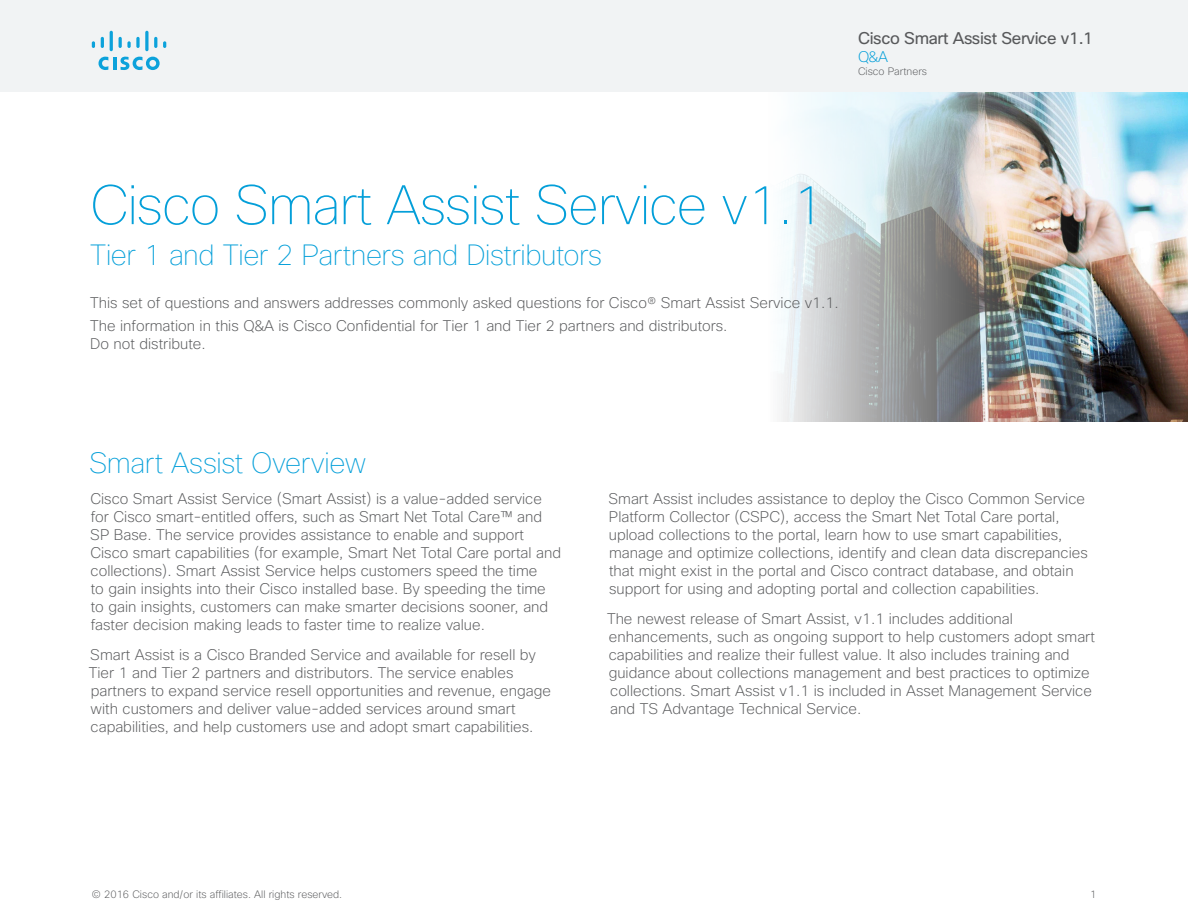
<style>
.page{position:relative;width:1188px;height:918px;background:#fff}
.page>*{position:absolute;margin:0;border:0;box-sizing:border-box;transform-origin:0 0}
.Title_Headline{font:100 54px "Cisco Sans";letter-spacing:-.02em;color:#049fd9}
.Subhead1{font:100 28.5px "Cisco Sans";letter-spacing:-.015em;color:#049fd9}
.t1{font:16.5px "Cisco Sans";letter-spacing:-.02em;color:#58595b}
.Body{font:200 15px/18px "Cisco Sans";color:#58595b}
.t2{font:200 15px "Cisco Sans";color:#049fd9}
.Confidentiality{font:200 10.5px "Cisco Sans";color:#58595b}
</style>
<div class="page">
<div style="left:0;top:0;width:1188px;height:92px;background:#f1f3f4"></div>
<svg style="left:99px;top:57px;width:61px;height:13px"></svg>
<svg style="left:92px;top:41px;width:3px;height:7px"></svg>
<svg style="left:101px;top:37px;width:3px;height:11px"></svg>
<hr style="left:110px;top:31px;width:3px;height:20px;background:#0ca2db;border-radius:2px">
<svg style="left:119px;top:37px;width:12px;height:11px"></svg>
<svg style="left:136px;top:37px;width:4px;height:11px"></svg>
<svg style="left:145px;top:31px;width:4px;height:20px"></svg>
<svg style="left:154px;top:37px;width:3px;height:11px"></svg>
<svg style="left:163px;top:41px;width:3px;height:7px"></svg>
<img style="left:781px;top:92px;width:407px;height:330px">
<p class="t1" style="left:858px;top:27px;width:237px">Cisco Smart Assist Service v1.1</p>
<p class="t2" style="left:858px;top:47px;width:32px">Q&amp;A</p>
<p class="Confidentiality" style="left:858px;top:65px;width:71px">Cisco Partners</p>
<p class="Title_Headline" style="left:90px;top:171px;width:736px">Cisco Smart Assist Service v1.1</p>
<p class="Subhead1" style="left:90px;top:237px;width:514px">Tier 1 and Tier 2 Partners and Distributors</p>
<p class="Body" style="left:90px;top:294px;width:750px">This set of questions and answers addresses commonly asked questions for Cisco® Smart Assist Service v1.1.</p>
<p class="Body" style="left:90px;top:316px;width:639px">The information in this Q&amp;A is Cisco Confidential for Tier 1 and Tier 2 partners and distributors.<br>Do not distribute.</p>
<p class="Subhead1" style="left:89px;top:444px;width:278px">Smart Assist Overview</p>
<p class="Body" style="left:90px;top:490px;width:472px">Cisco Smart Assist Service (Smart Assist) is a value-added service for Cisco smart-entitled offers, such as Smart Net Total Care™ and SP Base. The service provides assistance to enable and support Cisco smart capabilities (for example, Smart Net Total Care portal and collections). Smart Assist Service helps customers speed the time<br>to gain insights into their Cisco installed base. By speeding the time to gain insights, customers can make smarter decisions sooner, and faster decision making leads to faster time to realize value.</p>
<p class="Body" style="left:89px;top:646px;width:464px">Smart Assist is a Cisco Branded Service and available for resell by Tier 1 and Tier 2 partners and distributors. The service enables partners to expand service resell opportunities and revenue, engage with customers and deliver value-added services around smart capabilities, and help customers use and adopt smart capabilities.</p>
<p class="Body" style="left:609px;top:489px;width:481px">Smart Assist includes assistance to deploy the Cisco Common Service Platform Collector (CSPC), access the Smart Net Total Care portal, upload collections to the portal, learn how to use smart capabilities, manage and optimize collections, identify and clean data discrepancies that might exist in the portal and Cisco contract database, and obtain support for using and adopting portal and collection capabilities.</p>
<p class="Body" style="left:607px;top:609px;width:489px">The newest release of Smart Assist, v1.1 includes additional enhancements, such as ongoing support to help customers adopt smart capabilities and realize their fullest value. It also includes training and guidance about collections management and best practices to optimize collections. Smart Assist v1.1 is included in Asset Management Service and TS Advantage Technical Service.</p>
<p class="Confidentiality" style="left:92px;top:887px;width:252px">© 2016 Cisco and/or its affiliates. All rights reserved.</p>
<p class="Confidentiality" style="left:1090px;top:887px;width:8px">1</p>
</div>
